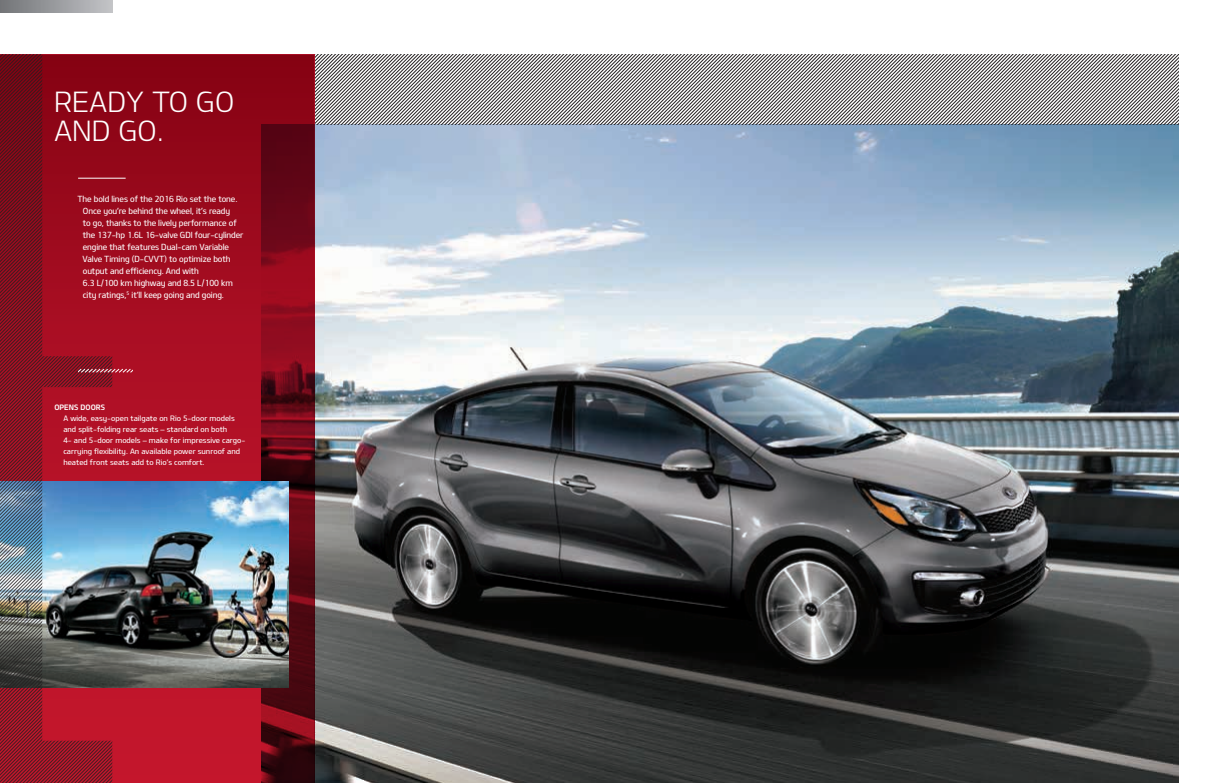
<style>
.page{position:relative;width:1206px;height:783px;background:#fff}
.page>*{position:absolute;margin:0;border:0;box-sizing:border-box;transform-origin:0 0}
.t1{font:28px/29px "Design KOTFL";color:#fff}
.t2{font:8.5px/12px "Design KOTFM";letter-spacing:-.01em;color:#fff;scale:.95 1}
.t3{font:7.5px/11px "Design KOTFM";color:#fff}
.t4{font:7.5px "Design KOTFB";color:#fff}
</style>
<div class="page">
<img style="left:315px;top:124px;width:864px;height:659px">
<svg style="left:112px;top:54px;width:203px;height:729px;background:#930b1e"></svg>
<svg style="left:0;top:0;width:112px;height:13px"></svg>
<hr style="left:78px;top:178px;width:48px;height:1px;background:#fff">
<img style="left:112px;top:482px;width:176px;height:205px">
<svg style="left:0;top:571px;width:112px;height:212px;background:#7a3e45"></svg>
<svg style="left:0;top:54px;width:112px;height:517px;background:#86263b"></svg>
<svg style="left:78px;top:369px;width:54px;height:4px"></svg>
<svg style="left:924px;top:54px;width:255px;height:70px"></svg>
<svg style="left:315px;top:54px;width:609px;height:70px"></svg>
<h1 class="t1" style="left:54px;top:86px;width:182px">READY TO GO<br>AND GO.</h1>
<p class="t2" style="left:83px;top:192px;width:171px;text-indent:-5px">The bold lines of the 2016 Rio set the tone.<br>Once you’re behind the wheel, it’s ready<br>to go, thanks to the lively performance of the 137-hp 1.6L 16-valve GDI four-cylinder engine that features Dual-cam Variable Valve Timing (D-CVVT) to optimize both output and efficiency. And with<br>6.3 L/100 km highway and 8.5 L/100 km city ratings,<sup>5</sup> it’ll keep going and going.</p>
<p class="t4" style="left:54px;top:402px;width:52px">OPENS DOORS</p>
<p class="t3" style="left:63px;top:412px;width:184px">A wide, easy-open tailgate on Rio 5-door models and split-folding rear seats – standard on both<br>4- and 5-door models – make for impressive cargo&shy;carrying flexibility. An available power sunroof and heated front seats add to Rio’s comfort.</p>
</div>
